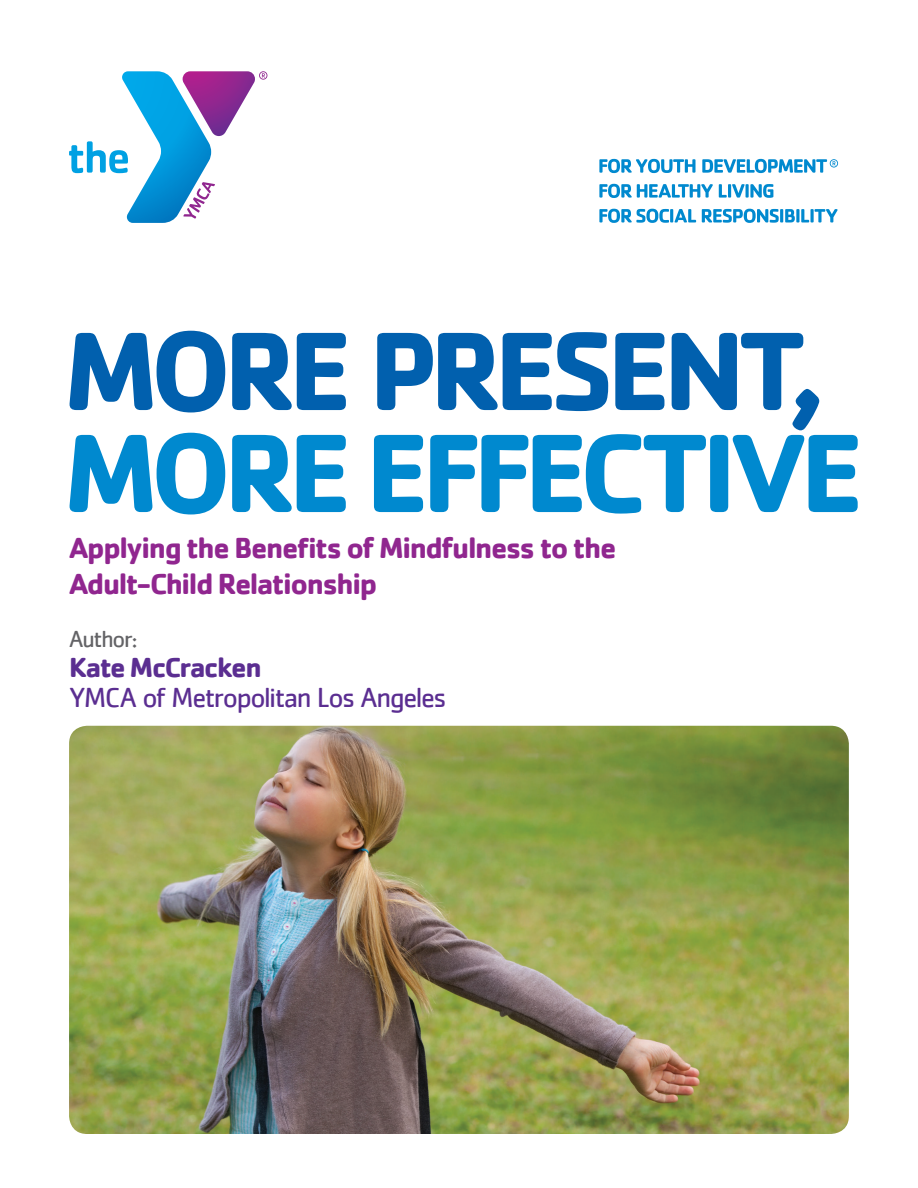
<style>
.page{position:relative;width:918px;height:1188px;background:#fff}
.page>*{position:absolute;margin:0;border:0;box-sizing:border-box;transform-origin:0 0}
.t1{font:700 115.5px/102px "Cachet";letter-spacing:-.065em;color:#0089cf}
.t2{font:700 30px/36px "Cachet";letter-spacing:-.045em;color:#90268f}
.t3{font:28.5px/30px "Cachet";letter-spacing:-.05em;color:#5b2e91}
.t4{font:24px "Cachet";letter-spacing:-.05em;color:#636366}
.s1{color:#0160ae}
.s2{font-weight:700}
</style>
<div class="page">
<svg style="left:69px;top:71px;width:198px;height:152px"></svg>
<svg style="left:599px;top:159px;width:97px;height:14px"></svg>
<svg style="left:599px;top:184px;width:114px;height:14px"></svg>
<svg style="left:719px;top:184px;width:54px;height:14px"></svg>
<svg style="left:599px;top:209px;width:97px;height:14px"></svg>
<svg style="left:702px;top:209px;width:136px;height:14px"></svg>
<svg style="left:702px;top:159px;width:136px;height:14px"></svg>
<img style="left:69px;top:726px;width:780px;height:408px">
<p class="t1" style="left:64px;top:316px;width:802px"><span class="s1">MORE PRESENT,<br></span>MORE EFFECTIVE</p>
<p class="t2" style="left:69px;top:529px;width:549px">Applying the Benefits of Mindfulness to the<br>Adult-Child Relationship</p>
<p class="t4" style="left:69px;top:625px;width:70px">Author:</p>
<p class="t3" style="left:69px;top:652px;width:379px"><span class="s2">Kate McCracken<br></span>YMCA of Metropolitan Los Angeles</p>
</div>
